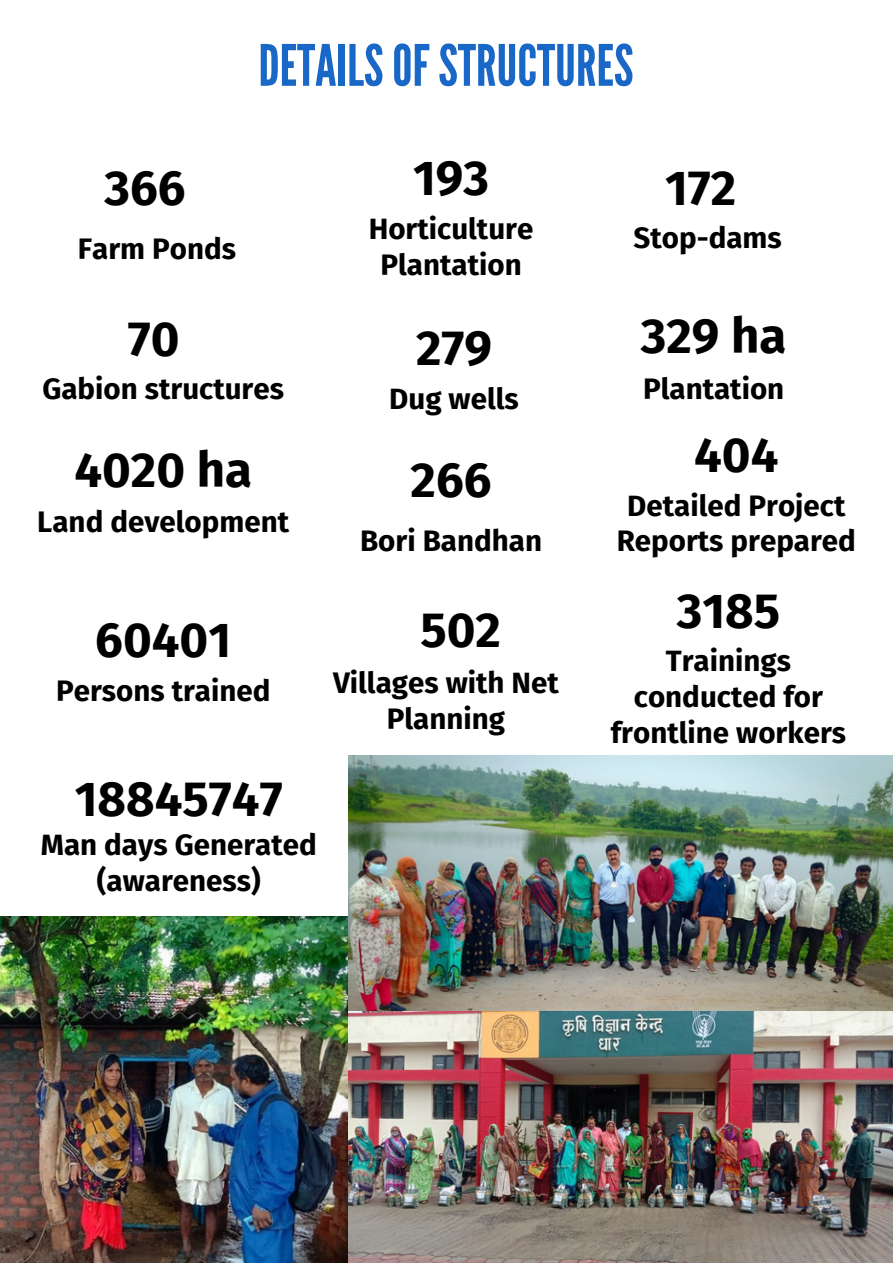
<style>
.page{position:relative;width:893px;height:1264px;background:#fff}
.page>*{position:absolute;margin:0;border:0;box-sizing:border-box;transform-origin:0 0}
.t1{font:57px "League Gothic";color:#1967c6}
.t2{font:700 49.2px "Fira Sans";color:#000}
.t3{font:700 29.55px/35.7px "Fira Sans";color:#000;text-align:center}
</style>
<div class="page">
<img style="left:0;top:916px;width:349px;height:346px">
<img style="left:349px;top:755px;width:543px;height:256px">
<img style="left:349px;top:1011px;width:543px;height:251px">
<p class="t1" style="left:258px;top:32px;width:376px">DETAILSOFSTRUCTURES</p>
<p class="t2" style="left:105px;top:159px;width:83px">366</p>
<p class="t3" style="left:78px;top:231px;width:160px">Farm Ponds</p>
<p class="t2" style="left:413px;top:149px;width:77px">193</p>
<p class="t3" style="left:369px;top:211px;width:166px">Horticulture<br>Plantation</p>
<p class="t2" style="left:665px;top:159px;width:73px">172</p>
<p class="t3" style="left:633px;top:220px;width:150px">Stop-dams</p>
<p class="t2" style="left:128px;top:310px;width:53px">70</p>
<p class="t3" style="left:42px;top:371px;width:243px">Gabion structures</p>
<p class="t2" style="left:74px;top:440px;width:179px">4020 ha</p>
<p class="t3" style="left:37px;top:504px;width:253px">Land development</p>
<p class="t2" style="left:416px;top:319px;width:77px">279</p>
<p class="t3" style="left:389px;top:381px;width:131px">Dug wells</p>
<p class="t2" style="left:410px;top:450px;width:82px">266</p>
<p class="t3" style="left:360px;top:523px;width:183px">Bori Bandhan</p>
<p class="t2" style="left:95px;top:610px;width:137px">60401</p>
<p class="t3" style="left:56px;top:673px;width:216px">Persons trained</p>
<p class="t2" style="left:420px;top:600px;width:82px">502</p>
<p class="t3" style="left:333px;top:665px;width:227px">Villages with Net<br>Planning</p>
<p class="t2" style="left:75px;top:770px;width:209px">18845747</p>
<p class="t3" style="left:41px;top:827px;width:277px">Man days Generated (awareness)</p>
<p class="t2" style="left:640px;top:307px;width:147px">329 ha</p>
<p class="t3" style="left:643px;top:371px;width:143px">Plantation</p>
<p class="t2" style="left:694px;top:426px;width:86px">404</p>
<p class="t3" style="left:616px;top:488px;width:241px">Detailed Project<br>Reports prepared</p>
<p class="t2" style="left:676px;top:581px;width:105px">3185</p>
<p class="t3" style="left:610px;top:643px;width:237px">Trainings conducted for frontline workers</p>
</div>
